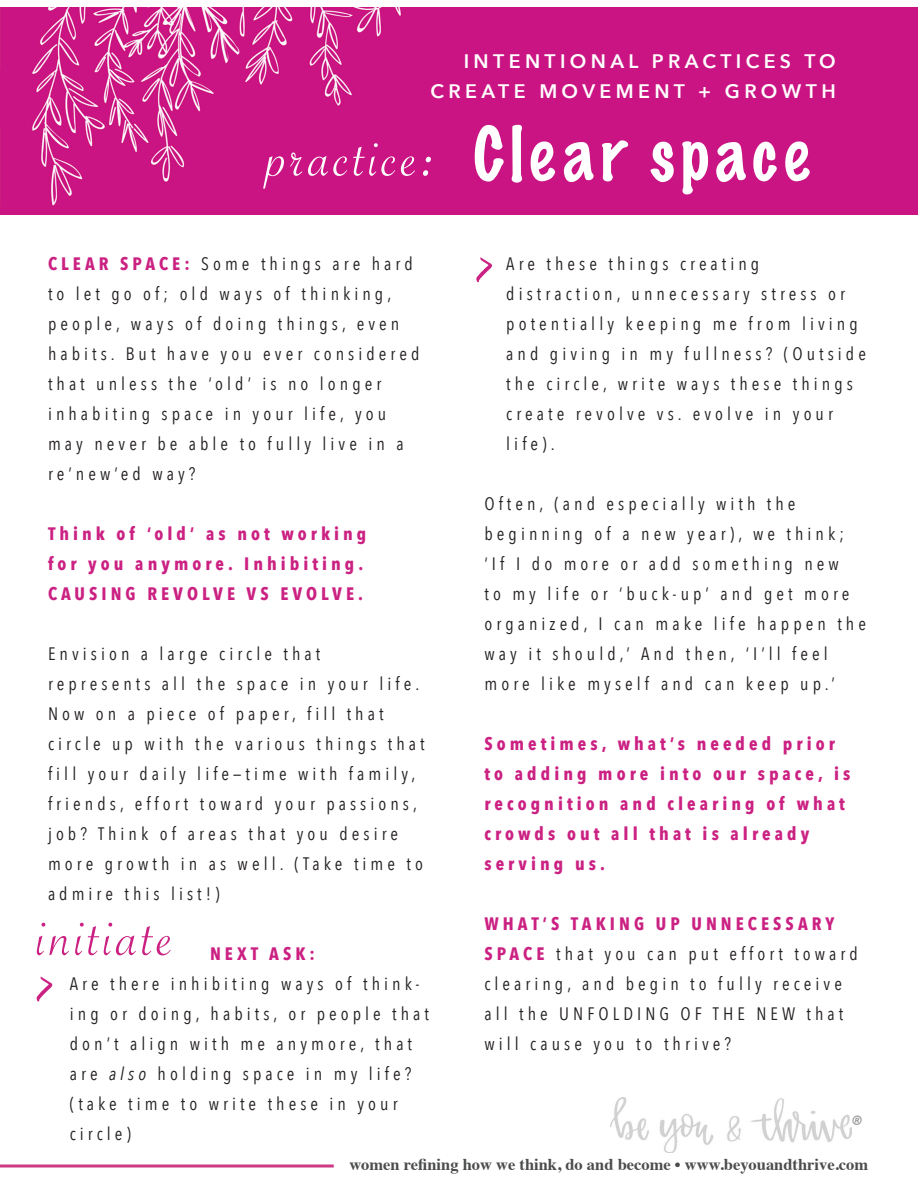
<style>
.page{position:relative;width:918px;height:1188px;background:#fff}
.page>*{position:absolute;margin:0;border:0;box-sizing:border-box;transform-origin:0 0}
.t1{font:100 67.5px "Marker Felt";letter-spacing:.09em;color:#fff}
.t2{font:67.5px "Savoye Let Plain";letter-spacing:.05em;color:#fff}
.t3{font:67.5px "Savoye Let Plain";letter-spacing:.05em;color:#cb2182}
.t4{font:67.5px "Just Lovely";color:#cb2182}
.t5{font:italic 24px "Calibri";color:#939598}
.t6{font:600 19.5px "Avenir Next";letter-spacing:.225em;color:#fff}
.t7{font:18px/30px "Avenir Next Condensed";letter-spacing:.225em;color:#231f20}
.t8{font:700 18px/30px "Avenir Next Condensed";letter-spacing:.225em;color:#cb2182}
.t9{font:700 16.5px "Times";color:#4b4c4d}
.s1{font-weight:700;color:#cb2182}
.s2{font-style:italic}
</style>
<div class="page">
<div style="left:0;top:7px;width:918px;height:208px;background:#ca1483"></div>
<img style="left:611px;top:1097px;width:241px;height:56px">
<hr style="left:0;top:1165px;width:334px;height:3px;background:#cd3a83">
<p class="t6" style="left:464px;top:45px;width:374px">INTENTIONAL PRACTICES TO</p>
<p class="t6" style="left:430px;top:75px;width:407px">CREATE MOVEMENT + GROWTH</p>
<p class="t1" style="left:473px;top:101px;width:337px">Clear space</p>
<p class="t2" style="left:266px;top:111px;width:172px">practice:</p>
<p class="t7" style="left:48px;top:248px;width:373px"><span class="s1">CLEAR SPACE:</span> Some things are hard to let go of; old ways of thinking, people, ways of doing things, even habits. But have you ever considered that unless the ‘old’ is no longer inhabiting space in your life, you may never be able to fully live in a re’new’ed way?</p>
<p class="t8" style="left:48px;top:519px;width:320px">Think of ‘old’ as not working for you anymore. Inhibiting.<br>CAUSING REVOLVE VS EVOLVE.</p>
<p class="t7" style="left:48px;top:638px;width:378px">Envision a large circle that represents all the space in your life.<br>Now on a piece of paper, fill that circle up with the various things that fill your daily life—time with family, friends, effort toward your passions, job? Think of areas that you desire more growth in as well. (Take time to admire this list!)</p>
<p class="t4" style="left:472px;top:227px;width:25px">&gt;</p>
<p class="t7" style="left:506px;top:248px;width:361px">Are these things creating distraction, unnecessary stress or potentially keeping me from living and giving in my fullness? (Outside the circle, write ways these things create revolve vs. evolve in your life).</p>
<p class="t7" style="left:484px;top:488px;width:383px">Often, (and especially with the beginning of a new year), we think; ‘If I do more or add something new<br>to my life or ‘buck-up’ and get more organized, I can make life happen the way it should,’ And then, ‘I’ll feel more like myself and can keep up.’</p>
<p class="t8" style="left:484px;top:729px;width:367px">Sometimes, what’s needed prior to adding more into our space, is recognition and clearing of what crowds out all that is already serving us.</p>
<p class="t7" style="left:484px;top:908px;width:375px"><span class="s1">WHAT’S TAKING UP UNNECESSARY<br>SPACE</span> that you can put effort toward clearing, and begin to fully receive all the UNFOLDING OF THE NEW that will cause you to thrive?</p>
<p class="t3" style="left:37px;top:890px;width:139px">initiate</p>
<p class="t4" style="left:32px;top:946px;width:25px">&gt;</p>
<p class="t7" style="left:70px;top:938px;width:361px;text-indent:140px"><span class="s1">NEXT ASK:<br></span>Are there inhibiting ways of think&shy;ing or doing, habits, or people that don’t align with me anymore, that are <span class="s2">also</span> holding space in my life? (take time to write these in your circle)</p>
<p class="t5" style="left:850px;top:1108px;width:14px">®</p>
<p class="t9" style="left:349px;top:1149px;width:520px">women refining how we think, do and become • www.beyouandthrive.com</p>
</div>
